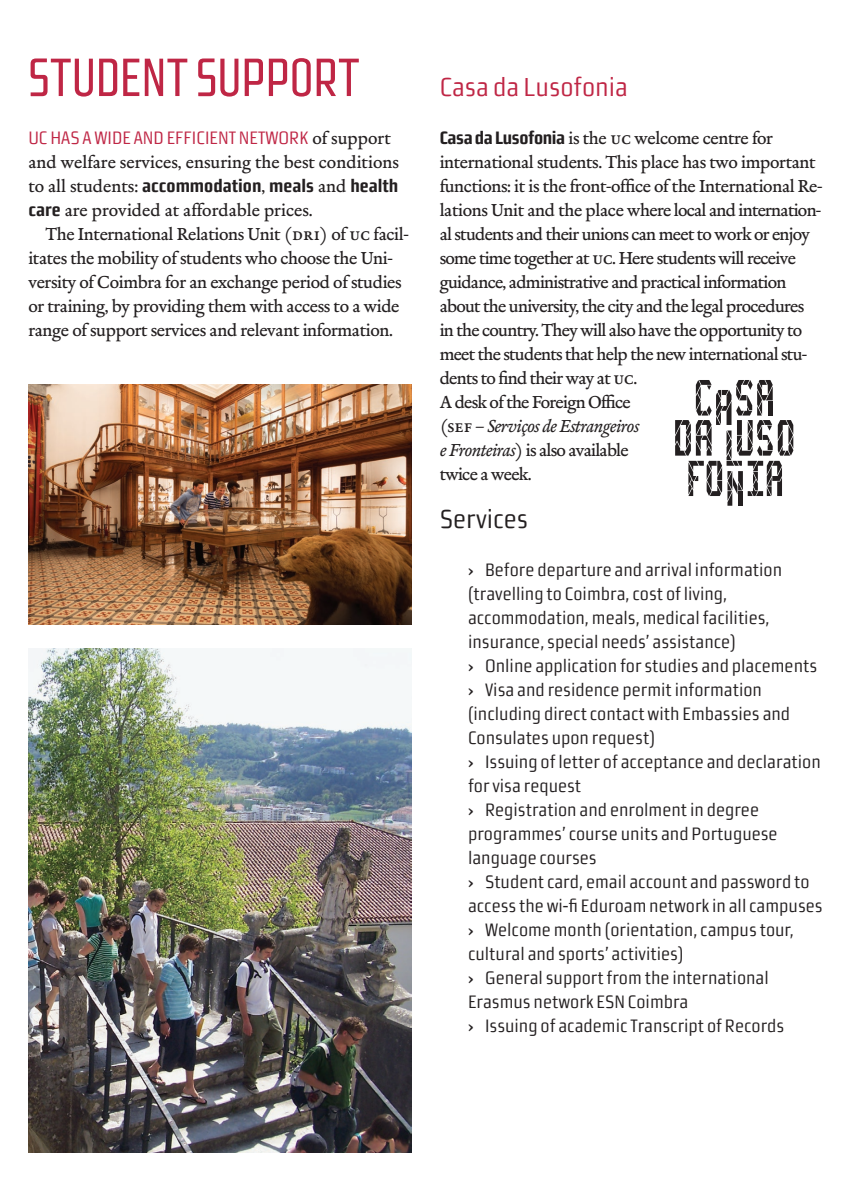
<style>
.page{position:relative;width:851px;height:1191px;background:#fff}
.page>*{position:absolute;margin:0;border:0;box-sizing:border-box;transform-origin:0 0}
.t1{font:54px "Morgan Poster";color:#bf2645}
.t2{font:26px "Morgan Sans Cond";color:#bf2645}
.t3{font:26px "Morgan Sans Cond";color:#231f20}
.t4{font:18px/24px "Morgan Sans Cond";color:#231f20}
.t5{font:18px/24px "Merlo Roman Lining";letter-spacing:-.04em;color:#231f20}
.t6{font:18px "Merlo Roman Lining";letter-spacing:-.02em;color:#231f20}
.t7{font:18px "Merlo Roman Lining";color:#231f20}
.t8{font:700 18px "Morgan Sans Cond";color:#231f20}
.t9{font:18px "Morgan Sans Cond";color:#bf2645}
.t10{font:18px "Merlo Italic Lining";letter-spacing:-.04em;color:#231f20}
.s1{font-family:"Merlo Roman Lining";color:#231f20}
.s2{font-family:"Merlo Roman Lining";font-weight:400}
.s3{font-family:"Morgan Sans Cond";font-weight:700}
.s4{font-family:"Merlo Roman Caps"}
.s5{font-family:"Merlo Roman Lining"}
.s6{font-family:"Merlo Italic Lining"}
</style>
<div class="page">
<svg style="left:675px;top:380px;width:118px;height:126px"></svg>
<img style="left:28px;top:384px;width:383px;height:240px">
<img style="left:28px;top:648px;width:383px;height:504px">
<h1 class="t1" style="left:28px;top:39px;width:333px">STUDENT SUPPORT</h1>
<p class="t9" style="left:28px;top:127px;width:364px">UC HAS A WIDE AND EFFICIENT NETWORK <span class="s1">of support</span></p>
<p class="t7" style="left:28px;top:152px;width:372px">and welfare services, ensuring the best conditions</p>
<p class="t8" style="left:28px;top:175px;width:371px"><span class="s2">to all students:</span> accommodation<span class="s2">,</span> meals <span class="s2">and</span> health</p>
<p class="t7" style="left:28px;top:200px;width:286px"><span class="s3">care</span> are provided at affordable prices.</p>
<p class="t6" style="left:45px;top:224px;width:365px">The International Relations Unit (<span class="s4">dri</span>) of <span class="s4">uc</span> facil-</p>
<p class="t6" style="left:28px;top:248px;width:366px">itates the mobility of students who choose the Uni-</p>
<p class="t6" style="left:28px;top:272px;width:375px">versity of Coimbra for an exchange period of studies</p>
<p class="t6" style="left:28px;top:296px;width:372px">or training, by providing them with access to a wide</p>
<p class="t6" style="left:28px;top:320px;width:366px">range of support services and relevant information.</p>
<h2 class="t2" style="left:439px;top:72px;width:190px">Casa da Lusofonia</h2>
<p class="t5" style="left:439px;top:127px;width:384px"><span class="s3">Casa da Lusofonia</span> is the <span class="s4">uc</span> welcome centre for international students. This place has two important functions: it is the front-office of the International Re&shy;lations Unit and the place where local and internation&shy;al students and their unions can meet to work or enjoy some time together at <span class="s4">uc</span>. Here students will receive guidance, administrative and practical information about the university, the city and the legal procedures in the country. They will also have the opportunity to meet the students that help the new international stu&shy;dents to find their way at <span class="s4">uc</span>.<br>A desk of the Foreign Office</p>
<p class="t10" style="left:439px;top:416px;width:201px"><span class="s5">(</span><span class="s4">sef</span> – Serviços de Estrangeiros</p>
<p class="t5" style="left:439px;top:439px;width:190px"><span class="s6">e Fronteiras</span>) is also available twice a week.</p>
<h2 class="t3" style="left:439px;top:504px;width:90px">Services</h2>
<p class="t4" style="left:468px;top:558px;width:356px"><span class="s5">›</span> Before departure and arrival information (travelling to Coimbra, cost of living, accommodation, meals, medical facilities, insurance, special needs’ assistance)<br><span class="s5">›</span> Online application for studies and placements <span class="s5">›</span> Visa and residence permit information (including direct contact with Embassies and Consulates upon request)<br><span class="s5">›</span> Issuing of letter of acceptance and declaration for visa request<br><span class="s5">›</span> Registration and enrolment in degree programmes’ course units and Portuguese language courses<br><span class="s5">›</span> Student card, email account and password to access the wi-fi Eduroam network in all campuses <span class="s5">›</span> Welcome month (orientation, campus tour, cultural and sports’ activities)<br><span class="s5">›</span> General support from the international Erasmus network ESN Coimbra<br><span class="s5">›</span> Issuing of academic Transcript of Records</p>
</div>
